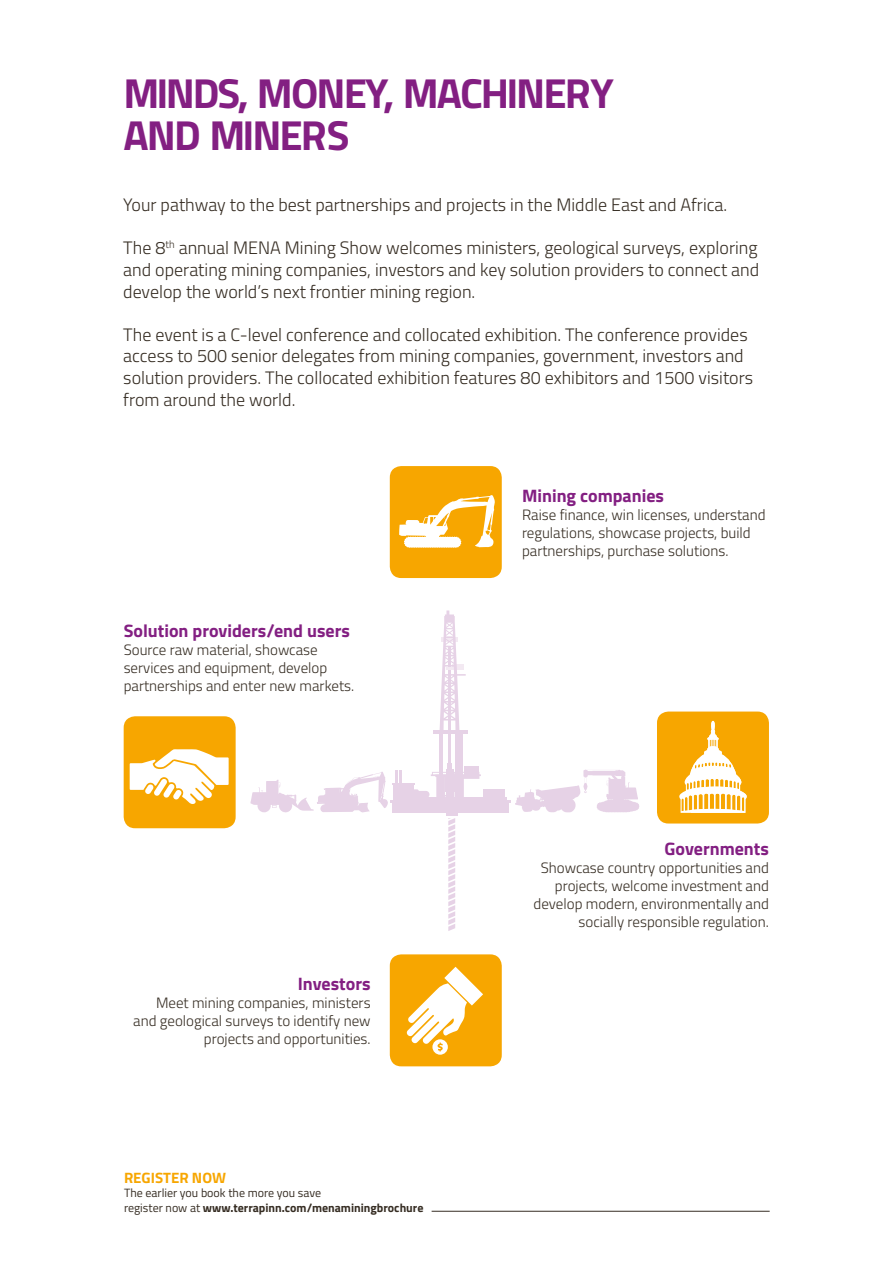
<style>
.page{position:relative;width:893px;height:1263px;background:#fff}
.page>*{position:absolute;margin:0;border:0;box-sizing:border-box;transform-origin:0 0}
.t1{font:700 42px/42px "Titillium";letter-spacing:-.045em;color:#831f82}
.t2{font:300 18px/21.6px "Titillium";color:#362d23;text-align:justify}
.t3{font:700 18px "Titillium";color:#831f82}
.t4{font:300 15px/18px "Titillium";color:#362d23}
.t5{font:700 15px "Titillium";color:#f7a600}
.t6{font:12px/14.4px "Titillium";color:#362d23}
.s1{font-weight:700}
</style>
<div class="page">
<div style="left:446px;top:805px;width:11px;height:11px;background:#e6d2e6"></div>
<svg style="left:448px;top:818px;width:7px;height:113px"></svg>
<svg style="left:515px;top:769px;width:124px;height:43px"></svg>
<hr style="left:448px;top:647px;width:3px;height:122px;background:#e6d2e6">
<div style="left:455px;top:731px;width:8px;height:44px;background:#e6d2e6"></div>
<hr style="left:439px;top:731px;width:3px;height:44px;background:#e6d2e6">
<hr style="left:433px;top:730px;width:34px;height:4px;background:#e6d2e6">
<div style="left:483px;top:789px;width:22px;height:10px;background:#e6d2e6"></div>
<hr style="left:419px;top:797px;width:88px;height:4px;background:#e6d2e6">
<div style="left:392px;top:802px;width:116px;height:11px;background:#e6d2e6"></div>
<hr style="left:390px;top:800px;width:121px;height:3px;background:#e6d2e6">
<svg style="left:250px;top:763px;width:231px;height:49px"></svg>
<svg style="left:440px;top:610px;width:26px;height:120px"></svg>
<div style="left:390px;top:466px;width:112px;height:112px;background:#f7a600;border-radius:11px"></div>
<svg style="left:399px;top:495px;width:96px;height:53px"></svg>
<div style="left:657px;top:711px;width:112px;height:112px;background:#f7a600;border-radius:11px"></div>
<svg style="left:679px;top:721px;width:68px;height:92px"></svg>
<div style="left:124px;top:716px;width:112px;height:112px;background:#f7a600;border-radius:11px"></div>
<svg style="left:130px;top:749px;width:99px;height:55px"></svg>
<div style="left:390px;top:954px;width:112px;height:112px;background:#f7a600;border-radius:11px"></div>
<svg style="left:406px;top:967px;width:77px;height:88px"></svg>
<hr style="left:432px;top:1211px;width:338px;height:1px;background:#362d23">
<h1 class="t1" style="left:124px;top:70px;width:492px">MINDS, MONEY, MACHINERY<br>AND MINERS</h1>
<p class="t2" style="left:123px;top:193px;width:605px">Your pathway to the best partnerships and projects in the Middle East and Africa.</p>
<p class="t2" style="left:123px;top:236px;width:637px">The 8<sup>th</sup> annual MENA Mining Show welcomes ministers, geological surveys, exploring and operating mining companies, investors and key solution providers to connect and develop the world’s next frontier mining region.</p>
<p class="t2" style="left:123px;top:323px;width:631px;text-align:left">The event is a C-level conference and collocated exhibition. The conference provides access to 500 senior delegates from mining companies, government, investors and solution providers. The collocated exhibition features 80 exhibitors and 1500 visitors from around the world.</p>
<p class="t3" style="left:124px;top:617px;width:228px">Solution providers/end users</p>
<p class="t4" style="left:124px;top:640px;width:232px">Source raw material, showcase services and equipment, develop partnerships and enter new markets.</p>
<p class="t3" style="left:298px;top:970px;width:74px">Investors</p>
<p class="t4" style="left:133px;top:993px;width:239px;text-align:right">Meet mining companies, ministers and geological surveys to identify new projects and opportunities.</p>
<p class="t5" style="left:124px;top:1166px;width:104px">REGISTER NOW</p>
<p class="t6" style="left:124px;top:1185px;width:301px">The earlier you book the more you save<br>register now at <span class="s1">www.terrapinn.com/menaminingbrochure</span></p>
<p class="t3" style="left:522px;top:482px;width:144px">Mining companies</p>
<p class="t4" style="left:522px;top:505px;width:245px">Raise finance, win licenses, understand regulations, showcase projects, build partnerships, purchase solutions.</p>
<p class="t3" style="left:664px;top:835px;width:106px">Governments</p>
<p class="t4" style="left:534px;top:858px;width:237px;text-align:right">Showcase country opportunities and projects, welcome investment and develop modern, environmentally and socially responsible regulation.</p>
</div>
